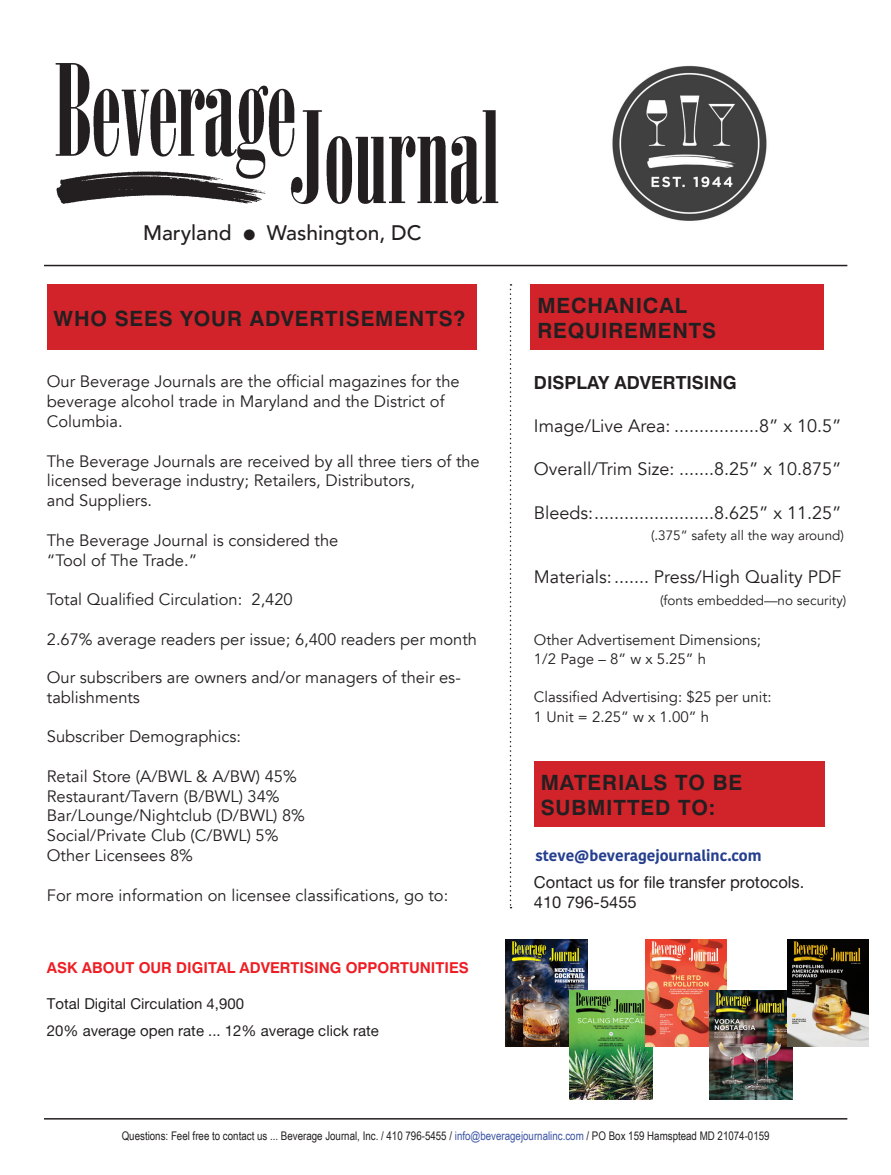
<style>
.page{position:relative;width:891px;height:1175px;background:#fff}
.page>*{position:absolute;margin:0;border:0;box-sizing:border-box;transform-origin:0 0}
.Index_Body{font:700 21px/25.2px "Swiss 721 BT";letter-spacing:.04em;color:#231f20}
.t1{font:500 21px "Avenir";color:#231f20}
.t2{font:18px "Avenir";color:#231f20}
.t3{font:700 18px "Swiss 721 BT";color:#231f20}
.t4{font:16.5px/19.8px "Avenir";color:#231f20}
.t5{font:16.5px "Alte Haas Grotesk";color:#231f20}
.t6{font:15px/19.8px "Avenir";color:#231f20}
.t7{font:15px "Alte Haas Grotesk";color:#231f20}
.t8{font:700 15px "Swiss 721 BT";color:#ee1d23}
.t9{font:700 15px "Kohinoor Devanagari";color:#253f8e}
.t10{font:13.5px "Avenir";color:#231f20}
.Index_Body-2{font:11.85px "Arial Narrow";color:#231f20}
.s1{color:#3a53a3}
</style>
<div class="page">
<svg style="left:510px;top:284px;width:2px;height:624px"></svg>
<hr style="left:44px;top:1118px;width:803px;height:1px;background:#231f20">
<div style="left:47px;top:284px;width:429px;height:66px;background:#d2232a"></div>
<div style="left:531px;top:284px;width:293px;height:66px;background:#d2232a"></div>
<img style="left:55px;top:63px;width:444px;height:141px">
<hr style="left:44px;top:265px;width:803px;height:1px;background:#231f20">
<img style="left:612px;top:65px;width:155px;height:156px">
<div style="left:534px;top:761px;width:290px;height:66px;background:#d1232a"></div>
<img style="left:506px;top:939px;width:81px;height:107px">
<img style="left:570px;top:990px;width:83px;height:109px">
<img style="left:645px;top:939px;width:82px;height:107px">
<img style="left:709px;top:990px;width:83px;height:109px">
<img style="left:787px;top:939px;width:81px;height:107px">
<p class="t1" style="left:143px;top:215px;width:280px">Maryland ● Washington, DC</p>
<p class="Index_Body" style="left:54px;top:305px;width:413px">WHO SEES YOUR ADVERTISEMENTS?</p>
<p class="t4" style="left:47px;top:372px;width:414px">Our Beverage Journals are the official magazines for the beverage alcohol trade in Maryland and the District of<br>Columbia.</p>
<p class="t4" style="left:47px;top:451px;width:434px">The Beverage Journals are received by all three tiers of the licensed beverage industry; Retailers, Distributors,<br>and Suppliers.</p>
<p class="t4" style="left:47px;top:530px;width:293px">The Beverage Journal is considered the “Tool of The Trade.”</p>
<p class="t4" style="left:47px;top:590px;width:247px">Total Qualified Circulation: 2,420</p>
<p class="t4" style="left:47px;top:629px;width:432px">2.67% average readers per issue; 6,400 readers per month</p>
<p class="t4" style="left:47px;top:667px;width:415px">Our subscribers are owners and/or managers of their es&shy;tablishments</p>
<p class="t4" style="left:47px;top:727px;width:196px">Subscriber Demographics:</p>
<p class="t4" style="left:47px;top:766px;width:251px">Retail Store (A/BWL &amp; A/BW) 45%</p>
<p class="t4" style="left:47px;top:786px;width:234px">Restaurant/Tavern (B/BWL) 34%</p>
<p class="t4" style="left:47px;top:806px;width:260px">Bar/Lounge/Nightclub (D/BWL) 8%</p>
<p class="t4" style="left:47px;top:826px;width:233px">Social/Private Club (C/BWL) 5%</p>
<p class="t4" style="left:47px;top:845px;width:148px">Other Licensees 8%</p>
<p class="t4" style="left:47px;top:885px;width:403px">For more information on licensee classifications, go to:</p>
<p class="t8" style="left:47px;top:958px;width:423px">ASK ABOUT OUR DIGITAL ADVERTISING OPPORTUNITIES</p>
<p class="t7" style="left:47px;top:994px;width:199px">Total Digital Circulation 4,900</p>
<p class="t7" style="left:47px;top:1021px;width:333px">20% average open rate ... 12% average click rate</p>
<p class="Index_Body" style="left:537px;top:293px;width:180px">MECHANICAL<br>REQUIREMENTS</p>
<p class="t3" style="left:534px;top:371px;width:204px">DISPLAY ADVERTISING</p>
<p class="t2" style="left:534px;top:415px;width:309px">Image/Live Area: .................8” x 10.5”</p>
<p class="t2" style="left:534px;top:458px;width:309px">Overall/Trim Size: .......8.25” x 10.875”</p>
<p class="t2" style="left:534px;top:501px;width:309px">Bleeds:........................8.625” x 11.25”</p>
<p class="t10" style="left:651px;top:527px;width:195px">(.375” safety all the way around)</p>
<p class="t2" style="left:534px;top:566px;width:309px">Materials:....... Press/High Quality PDF</p>
<p class="t10" style="left:660px;top:592px;width:188px">(fonts embedded—no security)</p>
<p class="t6" style="left:534px;top:630px;width:229px">Other Advertisement Dimensions;</p>
<p class="t6" style="left:534px;top:649px;width:174px">1/2 Page – 8” w x 5.25” h</p>
<p class="t6" style="left:534px;top:687px;width:239px">Classified Advertising: $25 per unit:<br>1 Unit = 2.25” w x 1.00” h</p>
<p class="Index_Body" style="left:541px;top:770px;width:203px">MATERIALS TO BE<br>SUBMITTED TO:</p>
<p class="t9" style="left:535px;top:842px;width:228px">steve@beveragejournalinc.com</p>
<p class="t5" style="left:534px;top:872px;width:272px">Contact us for file transfer protocols.</p>
<p class="t5" style="left:534px;top:892px;width:104px">410 796-5455</p>
<p class="Index_Body-2" style="left:122px;top:1127px;width:649px">Questions: Feel free to contact us ... Beverage Journal, Inc. / 410 796-5455 / <span class="s1">info@beveragejournalinc.com</span> / PO Box 159 Hamsptead MD 21074-0159</p>
</div>
